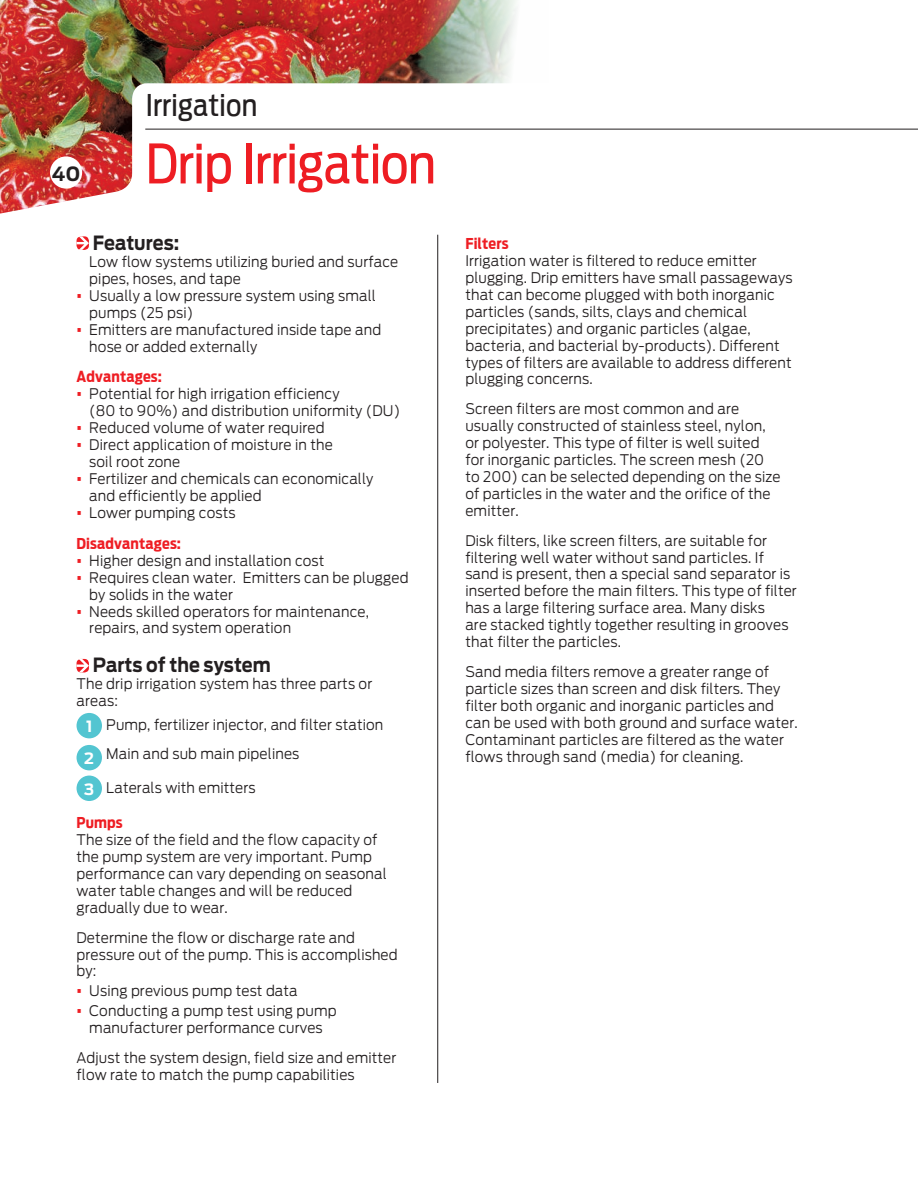
<style>
.page{position:relative;width:918px;height:1188px;background:#fff}
.page>*{position:absolute;margin:0;border:0;box-sizing:border-box;transform-origin:0 0}
.t1{font:54px "Antenna Cond";letter-spacing:-.01em;color:#ee1d23}
.t2{font:30px "Antenna Cond";letter-spacing:.005em;color:#231f20}
.Puntos{font:700 19.5px "Antenna";color:#231f20;scale:.9 1}
.Puntos-2{font:700 19.5px "Antenna";color:#231f20}
.t3{font:700 15.45px "Antenna";color:#fff}
.Texto_general{font:700 15px "Antenna Cond";letter-spacing:.01em;color:#ee1d23}
.Texto_general-2{font:300 14.55px/17px "Antenna";letter-spacing:.01em;color:#231f20;scale:.94 1}
.Puntos-3{font:300 14.55px/17px "Antenna";letter-spacing:.01em;color:#231f20;scale:.94 1}
.s1{font-family:"Antenna Cond";font-weight:700;font-size:16.5px;color:#ee1d23}
</style>
<div class="page">
<img style="left:0;top:0;width:549px;height:214px">
<div style="left:50px;top:156px;width:32px;height:33px;background:#fff;border-radius:50%"></div>
<hr style="left:145px;top:129px;width:773px;height:1px;background:#231f20">
<svg style="left:77px;top:236px;width:12px;height:14px"></svg>
<svg style="left:77px;top:659px;width:12px;height:13px"></svg>
<hr style="left:437px;top:235px;width:1px;height:848px;background:#231f20">
<div style="left:77px;top:713px;width:25px;height:25px;background:#53c5d1;border-radius:50%"></div>
<div style="left:77px;top:745px;width:25px;height:25px;background:#53c5d1;border-radius:50%"></div>
<div style="left:77px;top:776px;width:25px;height:25px;background:#53c5d1;border-radius:50%"></div>
<p class="Puntos-2" style="left:52px;top:162px;width:30px">40</p>
<p class="t2" style="left:146px;top:88px;width:113px">Irrigation</p>
<p class="t1" style="left:146px;top:132px;width:292px">Drip Irrigation</p>
<p class="Puntos" style="left:93px;top:231px;width:98px">Features:</p>
<p class="Puntos-3" style="left:89px;top:253px;width:330px">Low flow systems utilizing buried and surface pipes, hoses, and tape</p>
<p class="Puntos-3" style="left:89px;top:287px;width:306px;text-indent:-13px"><span class="s1">•</span> Usually a low pressure system using small pumps (25 psi)</p>
<p class="Puntos-3" style="left:89px;top:321px;width:312px;text-indent:-13px"><span class="s1">•</span> Emitters are manufactured inside tape and hose or added externally</p>
<p class="Texto_general" style="left:77px;top:368px;width:87px">Advantages:</p>
<p class="Puntos-3" style="left:89px;top:386px;width:332px;text-indent:-13px"><span class="s1">•</span> Potential for high irrigation efficiency<br>(80 to 90%) and distribution uniformity (DU)</p>
<p class="Puntos-3" style="left:77px;top:420px;width:265px"><span class="s1">•</span> Reduced volume of water required</p>
<p class="Puntos-3" style="left:89px;top:436px;width:261px;text-indent:-13px"><span class="s1">•</span> Direct application of moisture in the soil root zone</p>
<p class="Puntos-3" style="left:89px;top:470px;width:304px;text-indent:-13px"><span class="s1">•</span> Fertilizer and chemicals can economically and efficiently be applied</p>
<p class="Puntos-3" style="left:77px;top:504px;width:171px"><span class="s1">•</span> Lower pumping costs</p>
<p class="Texto_general" style="left:77px;top:534px;width:106px">Disadvantages:</p>
<p class="Puntos-3" style="left:77px;top:552px;width:265px"><span class="s1">•</span> Higher design and installation cost</p>
<p class="Puntos-3" style="left:89px;top:569px;width:341px;text-indent:-13px"><span class="s1">•</span> Requires clean water. Emitters can be plugged by solids in the water</p>
<p class="Puntos-3" style="left:89px;top:603px;width:299px;text-indent:-13px"><span class="s1">•</span> Needs skilled operators for maintenance, repairs, and system operation</p>
<p class="Puntos" style="left:93px;top:654px;width:199px">Parts of the system</p>
<p class="Puntos-3" style="left:77px;top:676px;width:316px">The drip irrigation system has three parts or areas:</p>
<p class="Puntos-3" style="left:106px;top:716px;width:296px">Pump, fertilizer injector, and filter station</p>
<p class="Puntos-3" style="left:106px;top:746px;width:207px">Main and sub main pipelines</p>
<p class="Puntos-3" style="left:106px;top:779px;width:161px">Laterals with emitters</p>
<p class="Texto_general" style="left:77px;top:814px;width:48px">Pumps</p>
<p class="Texto_general-2" style="left:77px;top:831px;width:331px">The size of the field and the flow capacity of the pump system are very important. Pump performance can vary depending on seasonal water table changes and will be reduced gradually due to wear.</p>
<p class="Texto_general-2" style="left:77px;top:929px;width:343px">Determine the flow or discharge rate and pressure out of the pump. This is accomplished by:</p>
<p class="Puntos-3" style="left:77px;top:983px;width:237px"><span class="s1">•</span> Using previous pump test data</p>
<p class="Puntos-3" style="left:77px;top:1002px;width:278px;text-align:center"><span class="s1">•</span> Conducting a pump test using pump manufacturer performance curves</p>
<p class="Texto_general-2" style="left:77px;top:1049px;width:342px">Adjust the system design, field size and emitter flow rate to match the pump capabilities</p>
<p class="t3" style="left:86px;top:717px;width:8px">1</p>
<p class="t3" style="left:84px;top:749px;width:11px">2</p>
<p class="t3" style="left:84px;top:780px;width:12px">3</p>
<p class="Texto_general" style="left:465px;top:234px;width:45px">Filters</p>
<p class="Texto_general-2" style="left:465px;top:252px;width:350px">Irrigation water is filtered to reduce emitter plugging. Drip emitters have small passageways that can become plugged with both inorganic particles (sands, silts, clays and chemical precipitates) and organic particles (algae, bacteria, and bacterial by-products). Different types of filters are available to address different plugging concerns.</p>
<p class="Texto_general-2" style="left:465px;top:400px;width:337px">Screen filters are most common and are usually constructed of stainless steel, nylon, or polyester. This type of filter is well suited for inorganic particles. The screen mesh (20 to 200) can be selected depending on the size of particles in the water and the orifice of the emitter.</p>
<p class="Texto_general-2" style="left:465px;top:532px;width:354px">Disk filters, like screen filters, are suitable for filtering well water without sand particles. If sand is present, then a special sand separator is inserted before the main filters. This type of filter has a large filtering surface area. Many disks<br>are stacked tightly together resulting in grooves that filter the particles.</p>
<p class="Texto_general-2" style="left:465px;top:663px;width:355px">Sand media filters remove a greater range of particle sizes than screen and disk filters. They filter both organic and inorganic particles and can be used with both ground and surface water.<br>Contaminant particles are filtered as the water flows through sand (media) for cleaning.</p>
</div>
